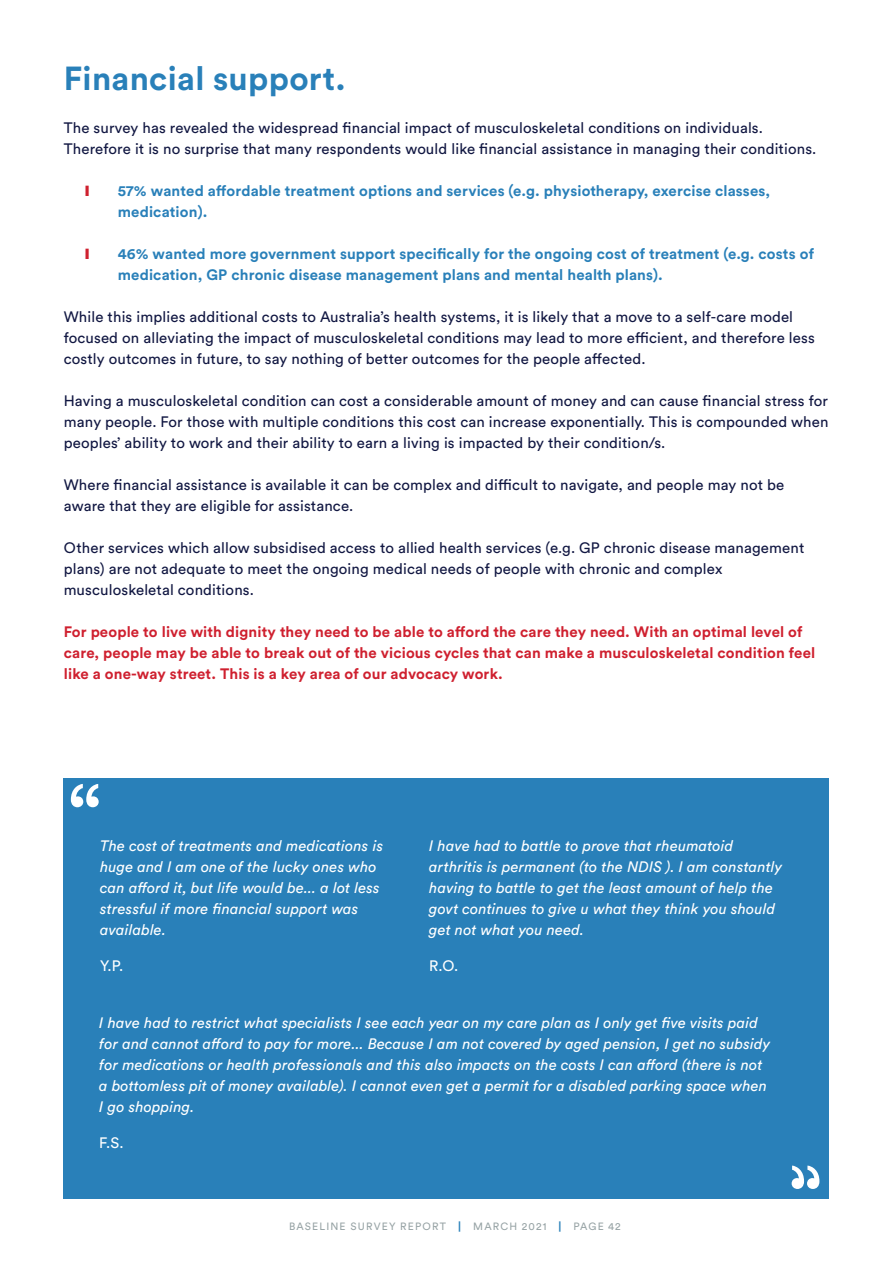
<style>
.page{position:relative;width:893px;height:1263px;background:#fff}
.page>*{position:absolute;margin:0;border:0;box-sizing:border-box;transform-origin:0 0}
.t1{font:700 33px "Circular Std";letter-spacing:.01em;color:#2980b9}
.t2{font:15px/21px "Circular Std";letter-spacing:.01em;color:#111742}
.t3{font:italic 15px/21px "Circular Std";letter-spacing:.01em;color:#fff}
.t4{font:700 15px/21px "Circular Std";letter-spacing:.01em;color:#2980b9}
.t5{font:700 15px/21px "Circular Std";letter-spacing:.01em;color:#cf202f}
.t6{font:15px "Circular Std";color:#fff}
.t7{font:10.5px "Circular Std";letter-spacing:.11em;color:#98a4a6}
.s1{font-weight:900;color:#2980b9}
</style>
<div class="page">
<div style="left:64px;top:778px;width:765px;height:421px;background:#2980b9"></div>
<svg style="left:792px;top:1165px;width:27px;height:24px"></svg>
<svg style="left:71px;top:784px;width:28px;height:23px"></svg>
<h1 class="t1" style="left:64px;top:58px;width:284px">Financial support.</h1>
<p class="t2" style="left:64px;top:117px;width:754px">The survey has revealed the widespread financial impact of musculoskeletal conditions on individuals.<br>Therefore it is no surprise that many respondents would like financial assistance in managing their conditions.</p>
<p class="t4" style="left:118px;top:180px;width:654px">57% wanted affordable treatment options and services (e.g. physiotherapy, exercise classes, medication).</p>
<p class="t4" style="left:118px;top:243px;width:698px">46% wanted more government support specifically for the ongoing cost of treatment (e.g. costs of medication, GP chronic disease management plans and mental health plans).</p>
<p class="t2" style="left:64px;top:306px;width:753px">While this implies additional costs to Australia’s health systems, it is likely that a move to a self-care model focused on alleviating the impact of musculoskeletal conditions may lead to more efficient, and therefore less costly outcomes in future, to say nothing of better outcomes for the people affected.</p>
<p class="t2" style="left:64px;top:390px;width:766px;text-align:justify">Having a musculoskeletal condition can cost a considerable amount of money and can cause financial stress for many people. For those with multiple conditions this cost can increase exponentially. This is compounded when peoples’ ability to work and their ability to earn a living is impacted by their condition/s.</p>
<p class="t2" style="left:64px;top:474px;width:722px">Where financial assistance is available it can be complex and difficult to navigate, and people may not be aware that they are eligible for assistance.</p>
<p class="t2" style="left:64px;top:537px;width:742px">Other services which allow subsidised access to allied health services (e.g. GP chronic disease management plans) are not adequate to meet the ongoing medical needs of people with chronic and complex musculoskeletal conditions.</p>
<p class="t5" style="left:64px;top:621px;width:753px">For people to live with dignity they need to be able to afford the care they need. With an optimal level of care, people may be able to break out of the vicious cycles that can make a musculoskeletal condition feel like a one-way street. This is a key area of our advocacy work.</p>
<p class="t3" style="left:100px;top:834px;width:285px">The cost of treatments and medications is huge and I am one of the lucky ones who can afford it, but life would be... a lot less stressful if more financial support was available.</p>
<p class="t6" style="left:100px;top:956px;width:25px">Y.P.</p>
<p class="t3" style="left:429px;top:834px;width:355px">I have had to battle to prove that rheumatoid arthritis is permanent (to the NDIS ). I am constantly having to battle to get the least amount of help the govt continues to give u what they think you should get not what you need.</p>
<p class="t6" style="left:429px;top:956px;width:31px">R.O.</p>
<p class="t3" style="left:99px;top:1012px;width:673px">I have had to restrict what specialists I see each year on my care plan as I only get five visits paid for and cannot afford to pay for more... Because I am not covered by aged pension, I get no subsidy for medications or health professionals and this also impacts on the costs I can afford (there is not a bottomless pit of money available). I cannot even get a permit for a disabled parking space when I go shopping.</p>
<p class="t6" style="left:99px;top:1134px;width:26px">F.S.</p>
<p class="t7" style="left:289px;top:1219px;width:333px">BASELINE SURVEY REPORT <span class="s1">|</span> MARCH 2021 <span class="s1">|</span> PAGE 42</p>
</div>
